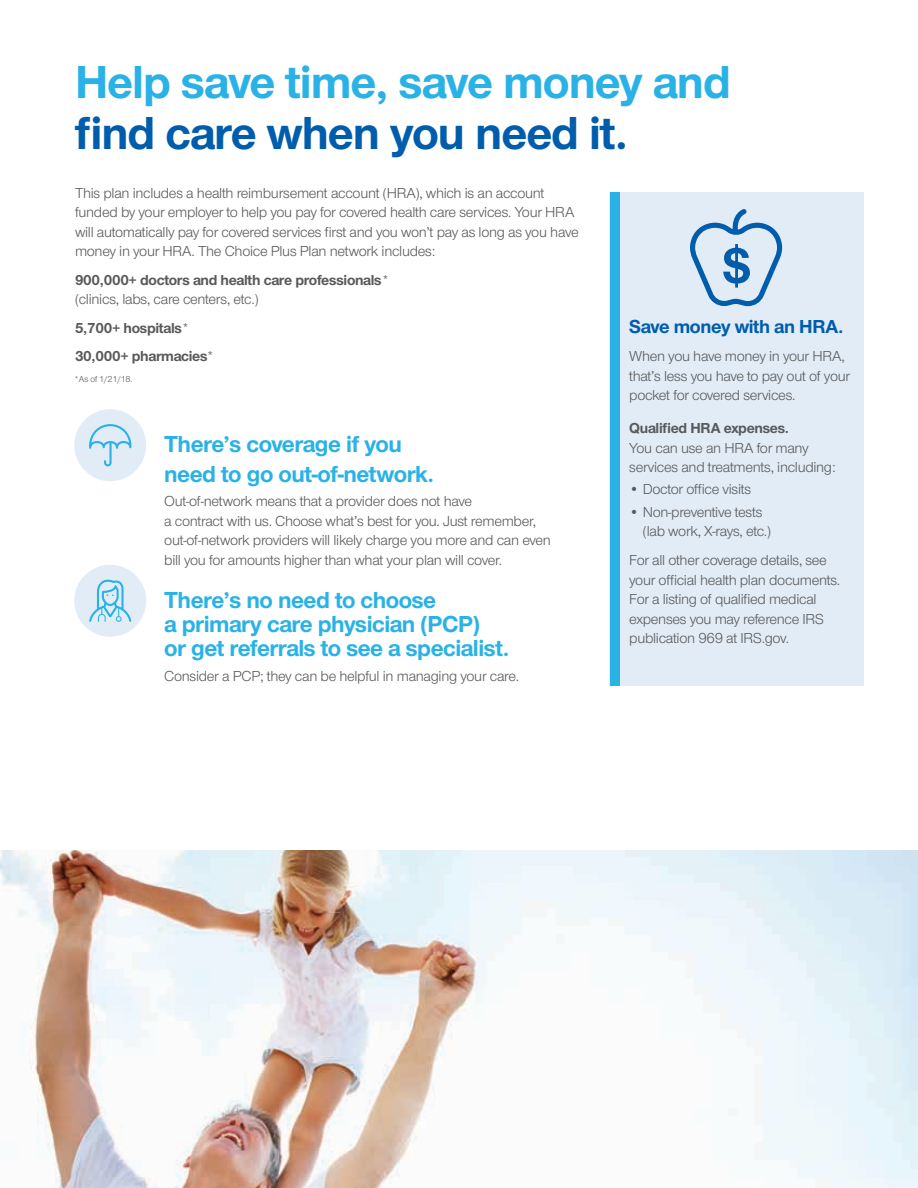
<style>
.page{position:relative;width:918px;height:1188px;background:#fff}
.page>*{position:absolute;margin:0;border:0;box-sizing:border-box;transform-origin:0 0}
.t1{font:700 48px "UHC Sans";letter-spacing:-.02em;color:#2ab2e7}
.t2{font:700 48px "UHC Sans";letter-spacing:-.02em;color:#005dac}
.t3{font:700 24px/24px "UHC Sans";letter-spacing:-.02em;color:#2ab2e7}
.t4{font:700 19.5px "UHC Sans";letter-spacing:-.02em;color:#005dac}
.t5{font:15px/19.5px "UHC Sans";letter-spacing:-.02em;color:#58595b}
.t6{font:700 15px/19.5px "UHC Sans";letter-spacing:-.02em;color:#58595b}
.t7{font:9px "UHC Sans";letter-spacing:-.02em;color:#58595b}
.s1{font-weight:400}
</style>
<div class="page">
<div style="left:74px;top:409px;width:72px;height:72px;background:#e2ecf6;border-radius:50%"></div>
<svg style="left:89px;top:424px;width:42px;height:42px"></svg>
<div style="left:74px;top:565px;width:72px;height:72px;background:#e2ecf6;border-radius:50%"></div>
<svg style="left:89px;top:579px;width:42px;height:43px"></svg>
<div style="left:610px;top:192px;width:254px;height:493px;background:#e2ecf6"></div>
<div style="left:610px;top:192px;width:10px;height:493px;background:#2ab2e7"></div>
<svg style="left:690px;top:209px;width:92px;height:97px"></svg>
<img style="left:0;top:850px;width:918px;height:338px">
<h1 class="t1" style="left:75px;top:50px;width:657px">Help save time, save money and</h1>
<h1 class="t2" style="left:75px;top:101px;width:555px">find care when you need it.</h1>
<p class="t5" style="left:75px;top:182px;width:505px">This plan includes a health reimbursement account (HRA), which is an account funded by your employer to help you pay for covered health care services. Your HRA will automatically pay for covered services first and you won’t pay as long as you have money in your HRA. The Choice Plus Plan network includes:</p>
<p class="t6" style="left:75px;top:269px;width:316px">900,000+ doctors and health care professionals<span class="s1">* (clinics, labs, care centers, etc.)</span></p>
<p class="t6" style="left:75px;top:313px;width:141px;line-height:28.5px">5,700+ hospitals<span class="s1">*<br></span>30,000+ pharmacies<span class="s1">*</span></p>
<p class="t7" style="left:74px;top:373px;width:60px">*As of 1/21/18.</p>
<h2 class="t3" style="left:164px;top:429px;width:271px;line-height:29.2px">There’s coverage if you need to go out-of-network.</h2>
<p class="t5" style="left:164px;top:491px;width:388px">Out-of-network means that a provider does not have<br>a contract with us. Choose what’s best for you. Just remember, out-of-network providers will likely charge you more and can even bill you for amounts higher than what your plan will cover.</p>
<h2 class="t3" style="left:164px;top:587px;width:347px">There’s no need to choose<br>a primary care physician (PCP)<br>or get referrals to see a specialist.</h2>
<p class="t5" style="left:164px;top:665px;width:356px">Consider a PCP; they can be helpful in managing your care.</p>
<h3 class="t4" style="left:629px;top:313px;width:216px">Save money with an HRA.</h3>
<p class="t5" style="left:629px;top:346px;width:222px">When you have money in your HRA, that’s less you have to pay out of your pocket for covered services.</p>
<p class="t6" style="left:629px;top:418px;width:161px">Qualified HRA expenses.</p>
<p class="t5" style="left:629px;top:437px;width:208px">You can use an HRA for many services and treatments, including:</p>
<p class="t5" style="left:629px;top:479px;width:123px">• Doctor office visits</p>
<p class="t5" style="left:643px;top:501px;width:130px;text-indent:-14px">• Non-preventive tests (lab work, X-rays, etc.)</p>
<p class="t5" style="left:629px;top:550px;width:213px">For all other coverage details, see your official health plan documents.<br>For a listing of qualified medical expenses you may reference IRS publication 969 at IRS.gov.</p>
</div>
